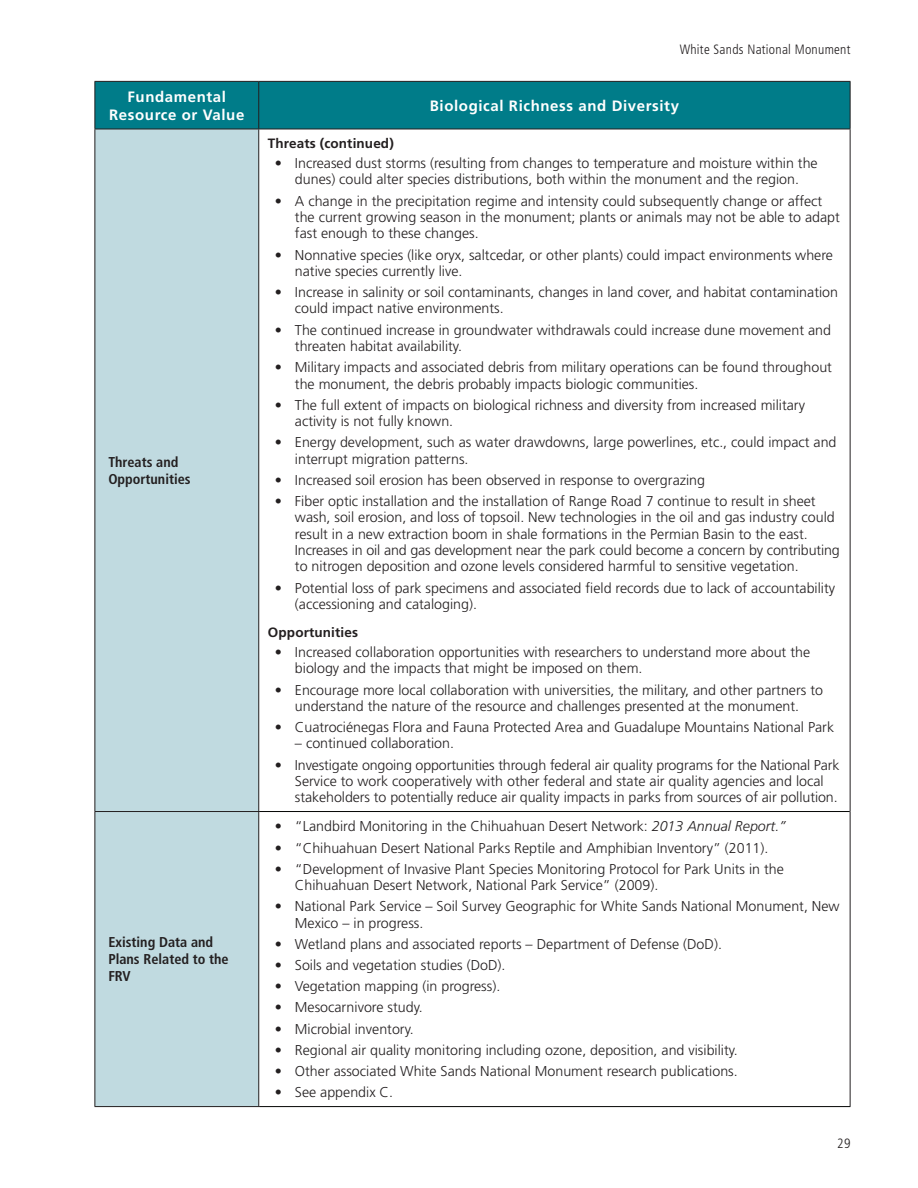
<style>
.page{position:relative;width:918px;height:1188px;background:#fff}
.page>*{position:absolute;margin:0;border:0;box-sizing:border-box;transform-origin:0 0}
.t1{font:700 15px/18px "Frutiger LT Std";letter-spacing:.04em;color:#fff;text-align:center}
.t2{font:300 14.25px/16.4px "Frutiger LT Std";color:#231f20}
.t3{font:700 condensed 14.25px/17.1px "Frutiger LT Std";color:#231f20}
.t4{font:700 13.5px "Frutiger LT Std";letter-spacing:.01em;color:#231f20}
.t5{font:300 condensed 13.5px "Frutiger LT Std";letter-spacing:.02em;color:#231f20}
.s1{font-style:italic}
</style>
<div class="page">
<div style="left:95px;top:82px;width:755px;height:47px;background:#007c89"></div>
<div style="left:95px;top:130px;width:163px;height:976px;background:#c0dae0"></div>
<hr style="left:94px;top:81px;width:165px;height:1px;background:#231f20">
<hr style="left:94px;top:82px;width:1px;height:47px;background:#231f20">
<hr style="left:259px;top:81px;width:591px;height:1px;background:#231f20">
<hr style="left:258px;top:82px;width:1px;height:47px;background:#231f20">
<hr style="left:850px;top:82px;width:1px;height:47px;background:#231f20">
<hr style="left:94px;top:129px;width:165px;height:1px;background:#231f20">
<hr style="left:94px;top:129px;width:1px;height:682px;background:#231f20">
<hr style="left:259px;top:129px;width:591px;height:1px;background:#231f20">
<hr style="left:258px;top:129px;width:1px;height:682px;background:#231f20">
<hr style="left:850px;top:129px;width:1px;height:683px;background:#231f20">
<hr style="left:94px;top:811px;width:165px;height:1px;background:#231f20">
<hr style="left:94px;top:812px;width:1px;height:294px;background:#231f20">
<hr style="left:258px;top:812px;width:1px;height:294px;background:#231f20">
<hr style="left:850px;top:812px;width:1px;height:294px;background:#231f20">
<hr style="left:94px;top:1106px;width:165px;height:1px;background:#231f20">
<hr style="left:259px;top:811px;width:591px;height:1px;background:#040503">
<hr style="left:259px;top:1106px;width:591px;height:1px;background:#040503">
<p class="t5" style="left:680px;top:42px;width:172px">White Sands National Monument</p>
<p class="t1" style="left:109px;top:88px;width:137px">Fundamental<br>Resource or Value</p>
<p class="t1" style="left:430px;top:97px;width:251px">Biological Richness and Diversity</p>
<p class="t3" style="left:108px;top:454px;width:84px">Threats and<br>Opportunities</p>
<p class="t3" style="left:108px;top:934px;width:122px">Existing Data and<br>Plans Related to the<br>FRV</p>
<p class="t4" style="left:268px;top:136px;width:127px">Threats (continued)</p>
<p class="t2" style="left:275px;top:155px;width:545px;text-align:center">• Increased dust storms (resulting from changes to temperature and moisture within the dunes) could alter species distributions, both within the monument and the region.</p>
<p class="t2" style="left:295px;top:193px;width:547px;text-indent:-20px">• A change in the precipitation regime and intensity could subsequently change or affect the current growing season in the monument; plants or animals may not be able to adapt fast enough to these changes.</p>
<p class="t2" style="left:295px;top:247px;width:540px;text-indent:-20px">• Nonnative species (like oryx, saltcedar, or other plants) could impact environments where native species currently live.</p>
<p class="t2" style="left:295px;top:284px;width:545px;text-indent:-20px">• Increase in salinity or soil contaminants, changes in land cover, and habitat contamination could impact native environments.</p>
<p class="t2" style="left:295px;top:322px;width:538px;text-indent:-20px">• The continued increase in groundwater withdrawals could increase dune movement and threaten habitat availability.</p>
<p class="t2" style="left:295px;top:359px;width:539px;text-indent:-20px">• Military impacts and associated debris from military operations can be found throughout the monument, the debris probably impacts biologic communities.</p>
<p class="t2" style="left:295px;top:397px;width:512px;text-indent:-20px">• The full extent of impacts on biological richness and diversity from increased military activity is not fully known.</p>
<p class="t2" style="left:295px;top:434px;width:543px;text-indent:-20px">• Energy development, such as water drawdowns, large powerlines, etc. , could impact and interrupt migration patterns.</p>
<p class="t2" style="left:275px;top:472px;width:432px">• Increased soil erosion has been observed in response to overgrazing</p>
<p class="t2" style="left:295px;top:493px;width:546px;text-indent:-20px">• Fiber optic installation and the installation of Range Road 7 continue to result in sheet wash, soil erosion, and loss of topsoil. New technologies in the oil and gas industry could result in a new extraction boom in shale formations in the Permian Basin to the east.<br>Increases in oil and gas development near the park could become a concern by contributing to nitrogen deposition and ozone levels considered harmful to sensitive vegetation.</p>
<p class="t2" style="left:295px;top:580px;width:542px;text-indent:-20px">• Potential loss of park specimens and associated field records due to lack of accountability (accessioning and cataloging).</p>
<p class="t4" style="left:268px;top:624px;width:92px">Opportunities</p>
<p class="t2" style="left:295px;top:644px;width:517px;text-indent:-20px">• Increased collaboration opportunities with researchers to understand more about the biology and the impacts that might be imposed on them.</p>
<p class="t2" style="left:275px;top:682px;width:550px;text-align:center">• Encourage more local collaboration with universities, the military, and other partners to understand the nature of the resource and challenges presented at the monument.</p>
<p class="t2" style="left:275px;top:719px;width:561px">• Cuatrociénegas Flora and Fauna Protected Area and Guadalupe Mountains National Park</p>
<p class="t2" style="left:295px;top:736px;width:158px">– continued collaboration.</p>
<p class="t2" style="left:295px;top:757px;width:546px;text-indent:-20px">• Investigate ongoing opportunities through federal air quality programs for the National Park<br>Service to work cooperatively with other federal and state air quality agencies and local stakeholders to potentially reduce air quality impacts in parks from sources of air pollution.</p>
<p class="t2" style="left:275px;top:818px;width:512px">• “Landbird Monitoring in the Chihuahuan Desert Network: <span class="s1">2013 Annual Report.”</span></p>
<p class="t2" style="left:275px;top:840px;width:492px">• “Chihuahuan Desert National Parks Reptile and Amphibian Inventory” (2011).</p>
<p class="t2" style="left:295px;top:861px;width:491px;text-indent:-20px">• “Development of Invasive Plant Species Monitoring Protocol for Park Units in the<br>Chihuahuan Desert Network, National Park Service” (2009).</p>
<p class="t2" style="left:295px;top:898px;width:546px;text-indent:-20px">• National Park Service – Soil Survey Geographic for White Sands National Monument, New<br>Mexico – in progress.</p>
<p class="t2" style="left:275px;top:936px;width:446px">• Wetland plans and associated reports – Department of Defense (DoD).</p>
<p class="t2" style="left:275px;top:957px;width:230px">• Soils and vegetation studies (DoD).</p>
<p class="t2" style="left:275px;top:978px;width:224px">• Vegetation mapping (in progress).</p>
<p class="t2" style="left:275px;top:1000px;width:147px">• Mesocarnivore study.</p>
<p class="t2" style="left:275px;top:1021px;width:138px">• Microbial inventory.</p>
<p class="t2" style="left:275px;top:1042px;width:462px">• Regional air quality monitoring including ozone, deposition, and visibility.</p>
<p class="t2" style="left:275px;top:1063px;width:462px">• Other associated White Sands National Monument research publications.</p>
<p class="t2" style="left:275px;top:1084px;width:117px">• See appendix C.</p>
<p class="t5" style="left:837px;top:1135px;width:15px">29</p>
</div>
